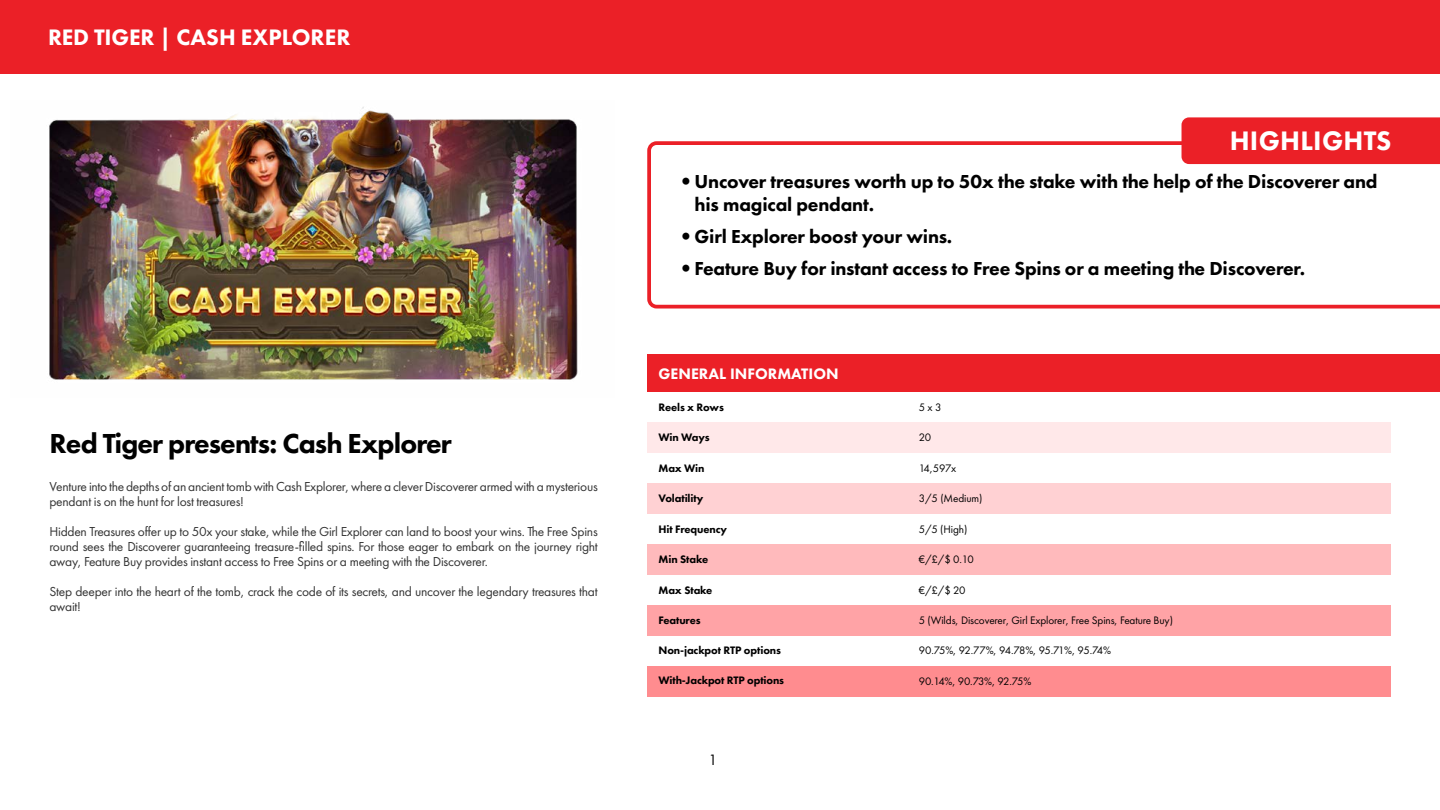
<style>
.page{position:relative;width:1440px;height:810px;background:#fff}
.page>*{position:absolute;margin:0;border:0;box-sizing:border-box;transform-origin:0 0}
.t1{font:800 28.5px "Futura PT";letter-spacing:-.03em;color:#000}
.t2{font:800 27.75px "Futura PT";letter-spacing:.01em;color:#fff}
.t3{font:800 23.25px "Futura PT";color:#fff}
.t4{font:800 19.5px/23.2px "Futura PT";letter-spacing:-.01em;color:#000}
.t5{font:800 15.75px "Futura PT";color:#fff}
.t6{font:15.6px "Futura PT";color:#000}
.t7{font:13.5px/15px "Futura PT";letter-spacing:-.02em;color:#333}
.t8{font:800 11.25px "Futura PT";letter-spacing:-.01em;color:#000}
.t9{font:11.25px "Futura PT";letter-spacing:-.01em;color:#000}
.t10{font:11.25px "Futura PT";letter-spacing:-.055em;color:#000}
.t11{font:11.25px "Futura PT";letter-spacing:-.07em;color:#000}
.s1{font-family:"Avenir";font-weight:400}
</style>
<div class="page">
<div style="left:647px;top:666px;width:743px;height:30px;background:#ff8c8f"></div>
<div style="left:647px;top:483px;width:743px;height:31px;background:#ffd1d3"></div>
<div style="left:647px;top:544px;width:743px;height:31px;background:#ffbabc"></div>
<div style="left:647px;top:605px;width:743px;height:31px;background:#ffa3a6"></div>
<div style="left:647px;top:422px;width:743px;height:31px;background:#ffe8e9"></div>
<img style="left:49px;top:107px;width:529px;height:273px">
<svg style="left:647px;top:141px;width:793px;height:168px"></svg>
<div style="left:1182px;top:117px;width:258px;height:47px;background:#eb2027"></div>
<div style="left:647px;top:355px;width:793px;height:37px;background:#eb2027"></div>
<div style="left:0;top:0;width:1440px;height:74px;background:#eb2027"></div>
<h3 class="t3" style="left:48px;top:22px;width:304px">RED TIGER | CASH EXPLORER</h3>
<h1 class="t1" style="left:50px;top:425px;width:404px">Red Tiger presents: Cash Explorer</h1>
<p class="t7" style="left:50px;top:479px;width:550px">Venture into the depths of an ancient tomb with Cash Explorer, where a clever Discoverer armed with a mysterious pendant is on the hunt for lost treasures!</p>
<p class="t7" style="left:50px;top:524px;width:550px;text-align:justify">Hidden Treasures offer up to 50x your stake, while the Girl Explorer can land to boost your wins. The Free Spins round sees the Discoverer guaranteeing treasure-filled spins. For those eager to embark on the journey right away, Feature Buy provides instant access to Free Spins or a meeting with the Discoverer.</p>
<p class="t7" style="left:50px;top:584px;width:550px">Step deeper into the heart of the tomb, crack the code of its secrets, and uncover the legendary treasures that await!</p>
<h2 class="t2" style="left:1230px;top:123px;width:163px">HIGHLIGHTS</h2>
<h3 class="t4" style="left:694px;top:170px;width:685px;text-indent:-13px"><span class="s1">•</span> Uncover treasures worth up to 50x the stake with the help of the Discoverer and his magical pendant.</h3>
<h3 class="t4" style="left:681px;top:225px;width:273px"><span class="s1">•</span> Girl Explorer boost your wins.</h3>
<h3 class="t4" style="left:681px;top:256px;width:626px"><span class="s1">•</span> Feature Buy for instant access to Free Spins or a meeting the Discoverer.</h3>
<p class="t5" style="left:659px;top:364px;width:182px">GENERAL INFORMATION</p>
<p class="t8" style="left:658px;top:400px;width:67px">Reels x Rows</p>
<p class="t9" style="left:919px;top:401px;width:24px">5 x 3</p>
<p class="t8" style="left:658px;top:431px;width:53px">Win Ways</p>
<p class="t9" style="left:919px;top:431px;width:14px">20</p>
<p class="t8" style="left:658px;top:461px;width:48px">Max Win</p>
<p class="t9" style="left:919px;top:461px;width:39px">14,597x</p>
<p class="t8" style="left:658px;top:491px;width:47px">Volatility</p>
<p class="t8" style="left:658px;top:522px;width:70px">Hit Frequency</p>
<p class="t8" style="left:658px;top:552px;width:51px">Min Stake</p>
<p class="t8" style="left:658px;top:583px;width:55px">Max Stake</p>
<p class="t9" style="left:919px;top:492px;width:65px">3/5 (Medium)</p>
<p class="t9" style="left:919px;top:522px;width:50px">5/5 (High)</p>
<p class="t9" style="left:919px;top:553px;width:57px">€/£/$ 0.10</p>
<p class="t9" style="left:919px;top:583px;width:48px">€/£/$ 20</p>
<p class="t8" style="left:658px;top:613px;width:44px">Features</p>
<p class="t9" style="left:919px;top:613px;width:256px">5 (Wilds, Discoverer, Girl Explorer, Free Spins, Feature Buy)</p>
<p class="t8" style="left:658px;top:643px;width:124px">Non-jackpot RTP options</p>
<p class="t8" style="left:658px;top:674px;width:127px">With-Jackpot RTP options</p>
<p class="t10" style="left:919px;top:644px;width:194px">90.75%, 92.77%, 94.78%, 95.71%, 95.74%</p>
<p class="t11" style="left:919px;top:674px;width:114px">90.14%, 90.73%, 92.75%</p>
<p class="t6" style="left:708px;top:751px;width:10px">1</p>
</div>
